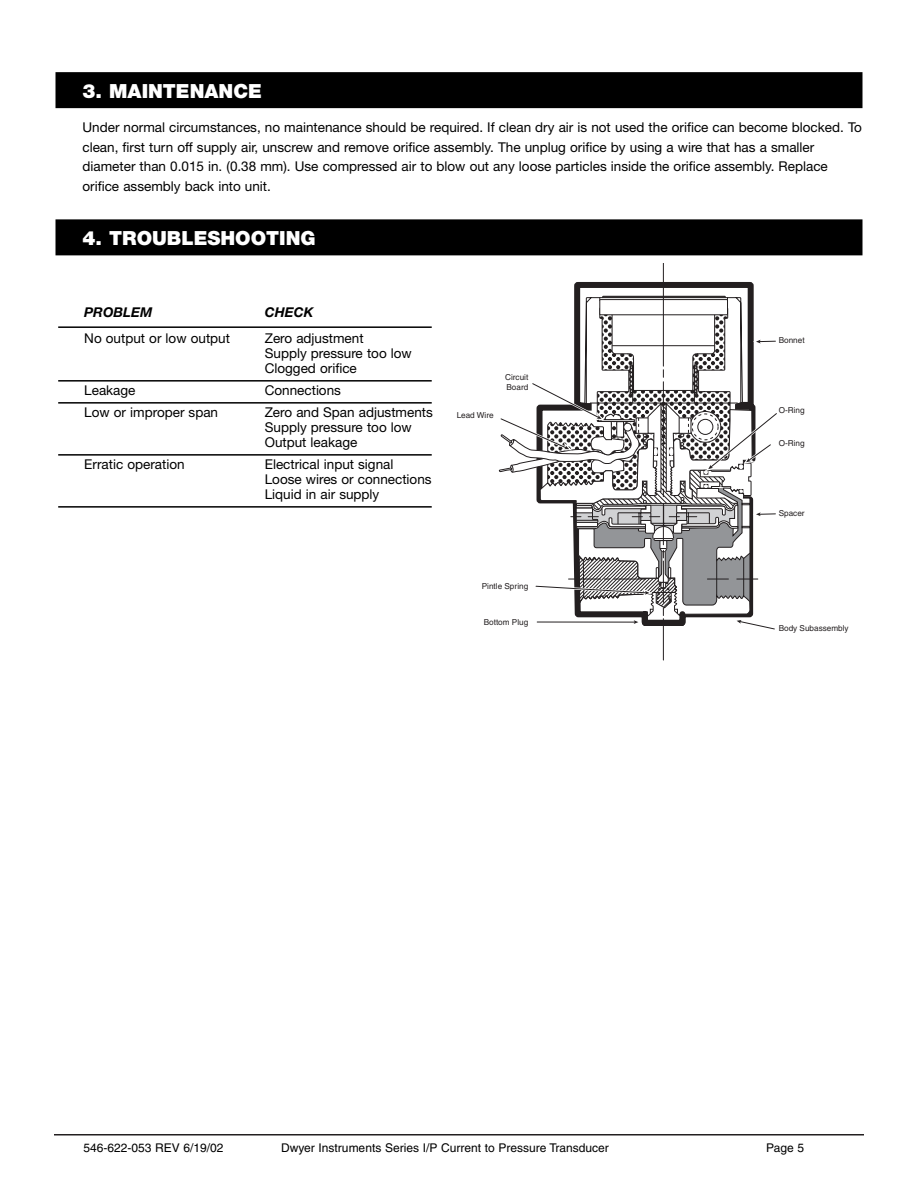
<style>
.page{position:relative;width:918px;height:1188px;background:#fff}
.page>*{position:absolute;margin:0;border:0;box-sizing:border-box;transform-origin:0 0}
.t1{font:900 19.5px "Helvetica Neue";color:#fff}
.t2{font:13.5px/15px "Helvetica Neue";color:#000}
.t3{font:italic 700 13.5px "Helvetica Neue";color:#000}
.t4{font:12px "Helvetica";color:#000}
.t5{font:8.25px/9.3px "Helvetica";color:#231f20}
</style>
<div class="page">
<hr style="left:54px;top:1134px;width:810px;height:2px;background:#231f20">
<div style="left:56px;top:72px;width:806px;height:36px;background:#000"></div>
<div style="left:56px;top:219px;width:806px;height:36px;background:#000"></div>
<hr style="left:58px;top:326px;width:374px;height:2px;background:#000">
<hr style="left:58px;top:380px;width:374px;height:2px;background:#000">
<hr style="left:58px;top:402px;width:374px;height:2px;background:#000">
<hr style="left:58px;top:454px;width:374px;height:2px;background:#000">
<hr style="left:58px;top:506px;width:374px;height:2px;background:#000">
<hr style="left:663px;top:263px;width:1px;height:103px;background:#231f20">
<hr style="left:663px;top:619px;width:1px;height:41px;background:#231f20">
<svg style="left:498px;top:284px;width:279px;height:348px"></svg>
<h1 class="t1" style="left:82px;top:84px;width:181px">3. MAINTENANCE</h1>
<p class="t2" style="left:82px;top:119px;width:781px;line-height:19.5px">Under normal circumstances, no maintenance should be required. If clean dry air is not used the orifice can become blocked. To clean, first turn off supply air, unscrew and remove orifice assembly. The unplug orifice by using a wire that has a smaller diameter than 0.015 in. (0.38 mm). Use compressed air to blow out any loose particles inside the orifice assembly. Replace orifice assembly back into unit.</p>
<h1 class="t1" style="left:82px;top:231px;width:235px">4. TROUBLESHOOTING</h1>
<p class="t3" style="left:84px;top:308px;width:69px">PROBLEM</p>
<p class="t3" style="left:265px;top:308px;width:50px">CHECK</p>
<p class="t2" style="left:84px;top:332px;width:147px">No output or low output</p>
<p class="t2" style="left:265px;top:332px;width:149px">Zero adjustment<br>Supply pressure too low<br>Clogged orifice</p>
<p class="t2" style="left:84px;top:384px;width:53px">Leakage</p>
<p class="t2" style="left:265px;top:384px;width:78px">Connections</p>
<p class="t2" style="left:84px;top:406px;width:135px">Low or improper span</p>
<p class="t2" style="left:265px;top:406px;width:170px">Zero and Span adjustments<br>Supply pressure too low<br>Output leakage</p>
<p class="t2" style="left:84px;top:458px;width:102px">Erratic operation</p>
<p class="t2" style="left:265px;top:458px;width:168px">Electrical input signal<br>Loose wires or connections<br>Liquid in air supply</p>
<p class="t5" style="left:457px;top:411px;width:38px">Lead Wire</p>
<p class="t5" style="left:505px;top:374px;width:25px">Circuit<br>Board</p>
<p class="t5" style="left:482px;top:583px;width:48px">Pintle Spring</p>
<p class="t5" style="left:484px;top:619px;width:46px">Bottom Plug</p>
<p class="t5" style="left:779px;top:336px;width:27px">Bonnet</p>
<p class="t5" style="left:779px;top:406px;width:27px">O-Ring</p>
<p class="t5" style="left:779px;top:439px;width:27px">O-Ring</p>
<p class="t5" style="left:779px;top:509px;width:27px">Spacer</p>
<p class="t5" style="left:779px;top:624px;width:71px">Body Subassembly</p>
<p class="t4" style="left:83px;top:1144px;width:142px">546-622-053 REV 6/19/02</p>
<p class="t4" style="left:281px;top:1144px;width:329px">Dwyer Instruments Series I/P Current to Pressure Transducer</p>
<p class="t4" style="left:766px;top:1144px;width:39px">Page 5</p>
</div>
